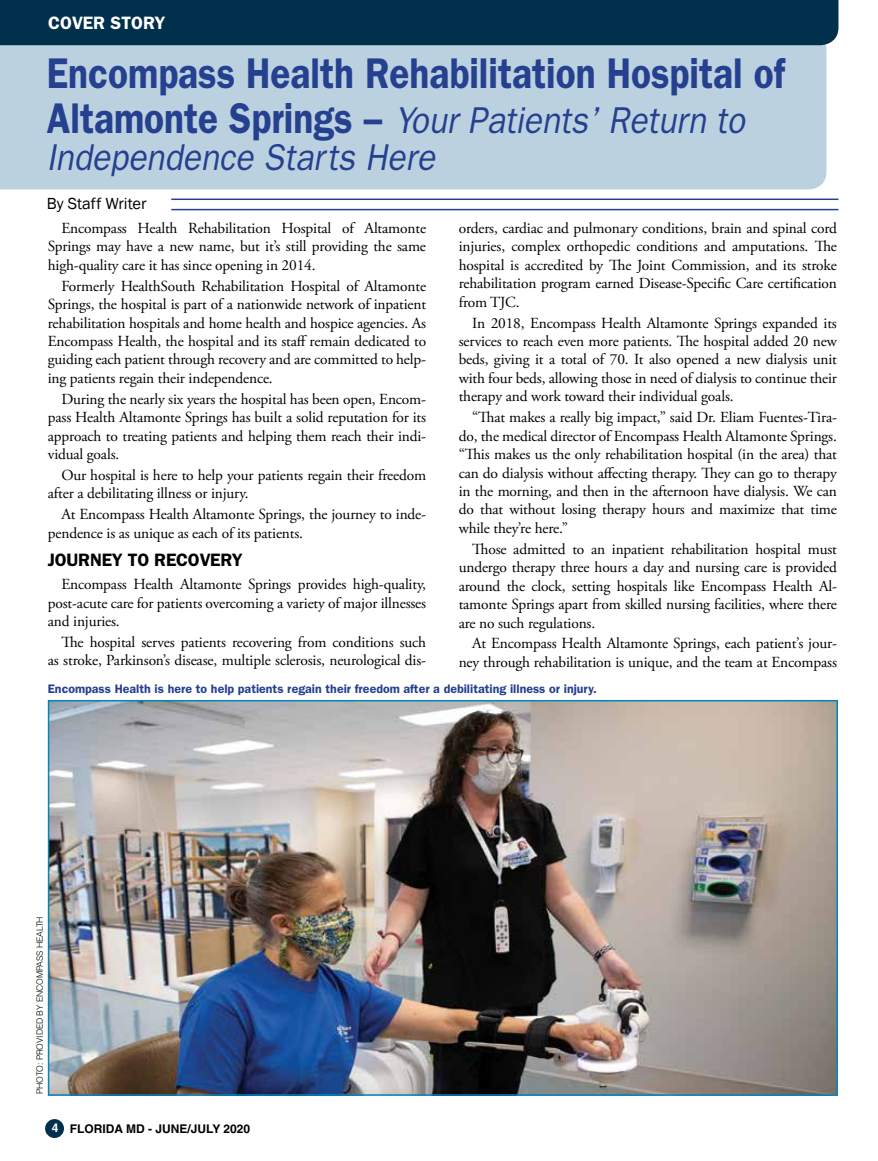
<style>
.page{position:relative;width:878px;height:1161px;background:#fff}
.page>*{position:absolute;margin:0;border:0;box-sizing:border-box;transform-origin:0 0}
.t1{font:600 43.2px "Franklin Gothic";color:#25408f;scale:.86 1}
.t2{font:italic 37.5px/37.5px "Franklin Gothic";color:#25408f;scale:.9 1}
.t3{font:600 18px "Franklin Gothic";letter-spacing:-.01em;color:#000}
.t4{font:600 18px "Franklin Gothic";color:#fff}
.t5{font:16.5px "Franklin Gothic";color:#000}
.t6{font:15.3px/18.5px "Adobe Garamond Pro";letter-spacing:-.01em;color:#000;text-align:justify}
.t7{font:600 12.3px "Franklin Gothic";color:#25408f}
.t8{font:700 12px "Helvetica";color:#000}
.t9{font:300 8.7px "Helvetica";letter-spacing:-.01em;color:#000}
.s1{font-weight:600;font-style:normal;font-size:43.2px}
.s2{color:#fff}
</style>
<div class="page">
<div style="left:45px;top:1119px;width:19px;height:19px;background:#00304b;border-radius:50%"></div>
<div style="left:0;top:45px;width:826px;height:145px;background:#bcd1df"></div>
<div style="left:0;top:0;width:838px;height:45px;background:#00304b"></div>
<hr style="left:171px;top:199px;width:667px;height:1px;background:#25408f">
<hr style="left:171px;top:209px;width:667px;height:1px;background:#25408f">
<img style="left:51px;top:703px;width:784px;height:390px">
<div style="left:48px;top:700px;width:790px;height:396px;border:2px solid #0086b8"></div>
<p class="t4" style="left:48px;top:13px;width:119px">COVER STORY</p>
<h1 class="t1" style="left:47px;top:47px;width:859px">Encompass Health Rehabilitation Hospital of</h1>
<h2 class="t2" style="left:47px;top:101px;width:777px"><span class="s1">Altamonte Springs –</span> Your Patients’ Return to<br>Independence Starts Here</h2>
<p class="t5" style="left:47px;top:193px;width:101px">By Staff Writer</p>
<p class="t6" style="left:48px;top:219px;width:380px;text-indent:13px">Encompass Health Rehabilitation Hospital of Altamonte Springs may have a new name, but it’s still providing the same high-quality care it has since opening in 2014.</p>
<p class="t6" style="left:48px;top:277px;width:380px;text-indent:13px">Formerly HealthSouth Rehabilitation Hospital of Altamonte Springs, the hospital is part of a nationwide network of inpatient rehabilitation hospitals and home health and hospice agencies. As Encompass Health, the hospital and its staff remain dedicated to guiding each patient through recovery and are committed to help&shy;ing patients regain their independence.</p>
<p class="t6" style="left:48px;top:390px;width:380px;text-indent:13px">During the nearly six years the hospital has been open, Encom&shy;pass Health Altamonte Springs has built a solid reputation for its approach to treating patients and helping them reach their indi&shy;vidual goals.</p>
<p class="t6" style="left:48px;top:466px;width:380px;text-indent:13px">Our hospital is here to help your patients regain their freedom after a debilitating illness or injury.</p>
<p class="t6" style="left:48px;top:506px;width:380px;text-indent:13px">At Encompass Health Altamonte Springs, the journey to inde&shy;pendence is as unique as each of its patients.</p>
<p class="t3" style="left:48px;top:549px;width:196px">JOURNEY TO RECOVERY</p>
<p class="t6" style="left:48px;top:576px;width:380px;text-indent:13px">Encompass Health Altamonte Springs provides high-quality, post-acute care for patients overcoming a variety of major illnesses and injuries.</p>
<p class="t6" style="left:48px;top:633px;width:380px;text-align:right">The hospital serves patients recovering from conditions such as stroke, Parkinson’s disease, multiple sclerosis, neurological dis-</p>
<p class="t6" style="left:458px;top:219px;width:380px">orders, cardiac and pulmonary conditions, brain and spinal cord injuries, complex orthopedic conditions and amputations. The hospital is accredited by The Joint Commission, and its stroke rehabilitation program earned Disease-Specific Care certification from TJC.</p>
<p class="t6" style="left:458px;top:314px;width:380px;text-indent:13px">In 2018, Encompass Health Altamonte Springs expanded its services to reach even more patients. The hospital added 20 new beds, giving it a total of 70. It also opened a new dialysis unit with four beds, allowing those in need of dialysis to continue their therapy and work toward their individual goals.</p>
<p class="t6" style="left:458px;top:409px;width:380px;text-indent:13px">“That makes a really big impact,” said Dr. Eliam Fuentes-Tira&shy;do, the medical director of Encompass Health Altamonte Springs. “This makes us the only rehabilitation hospital (in the area) that can do dialysis without affecting therapy. They can go to therapy in the morning, and then in the afternoon have dialysis. We can do that without losing therapy hours and maximize that time while they’re here.”</p>
<p class="t6" style="left:458px;top:540px;width:380px;text-indent:13px">Those admitted to an inpatient rehabilitation hospital must undergo therapy three hours a day and nursing care is provided around the clock, setting hospitals like Encompass Health Al&shy;tamonte Springs apart from skilled nursing facilities, where there are no such regulations.</p>
<p class="t6" style="left:458px;top:635px;width:380px;text-align:right">At Encompass Health Altamonte Springs, each patient’s jour&shy;ney through rehabilitation is unique, and the team at Encompass</p>
<p class="t7" style="left:48px;top:682px;width:550px">Encompass Health is here to help patients regain their freedom after a debilitating illness or injury.</p>
<p class="t9" style="left:34px;top:1094px;width:179px;rotate:-90deg">PHOTO: PROVIDED BY ENCOMPASS HEALTH</p>
<p class="t8" style="left:52px;top:1122px;width:200px"><span class="s2">4</span> FLORIDA MD - JUNE/JULY 2020</p>
</div>
